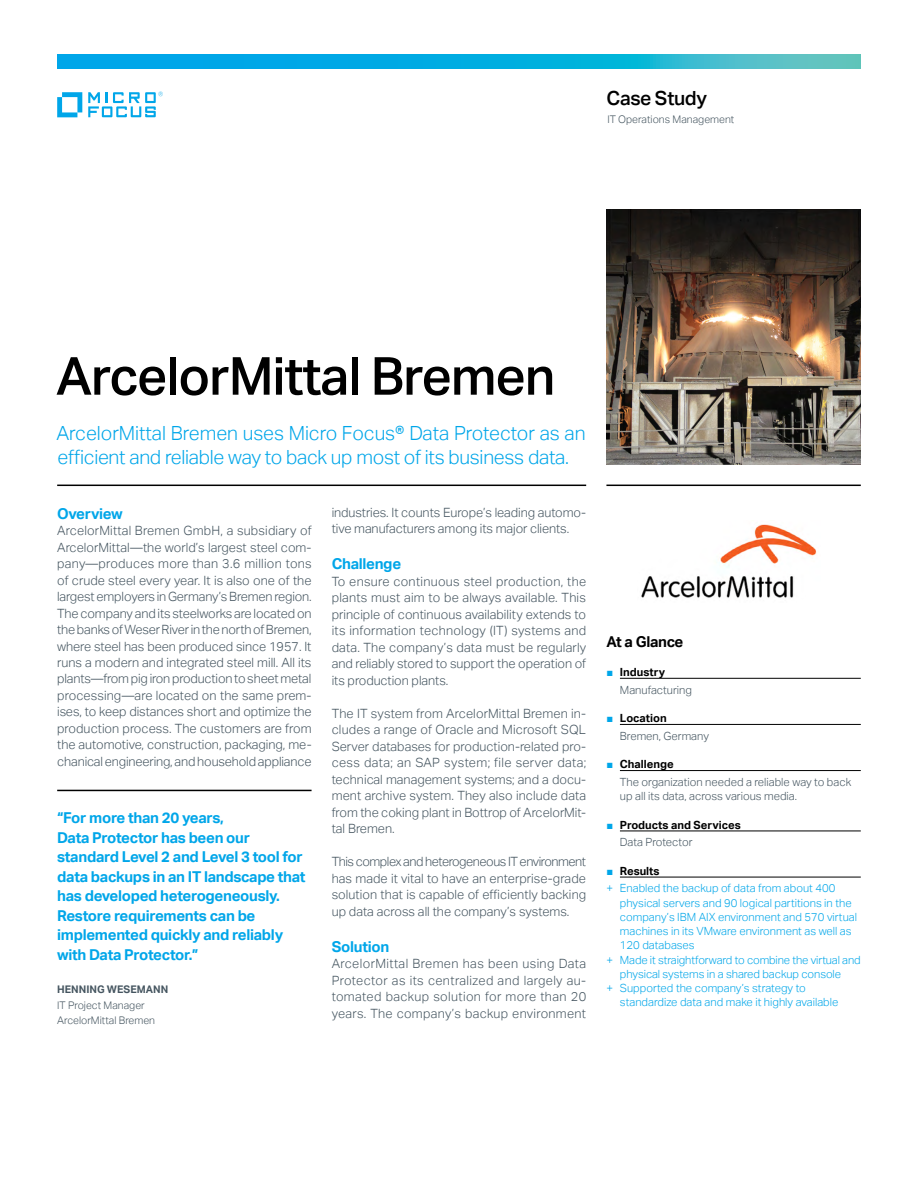
<style>
.page{position:relative;width:918px;height:1188px;background:#fff}
.page>*{position:absolute;margin:0;border:0;box-sizing:border-box;transform-origin:0 0}
.t1{font:500 52.5px "Aktiv Grotesk";letter-spacing:-.02em;color:#000}
.t2{font:300 19.5px/24px "Aktiv Grotesk";letter-spacing:-.015em;color:#00a6e9}
.t3{font:500 19.5px "Aktiv Grotesk";letter-spacing:-.02em;color:#000}
.t4{font:700 15px/19.5px "Aktiv Grotesk";letter-spacing:-.02em;color:#00a6e9}
.t5{font:700 15px "Aktiv Grotesk";letter-spacing:-.02em;color:#000}
.t6{font:300 12.75px/16.5px "Aktiv Grotesk";letter-spacing:-.005em;color:#455560;text-align:justify}
.t7{font:300 11.25px/17.7px "Aktiv Grotesk";color:#00a6e9}
.t8{font:300 11.25px/17.7px "Aktiv Grotesk";color:#455560}
.t9{font:700 11.25px/17.7px "Aktiv Grotesk";color:#000}
.t10{font:300 10.5px/14.2px "Aktiv Grotesk";color:#455560}
.t11{font:700 10.5px "Aktiv Grotesk";color:#455560}
.s1{font-family:"Arial";font-weight:400;color:#00a6e9}
.s2{font-weight:700;color:#000}
.s3{font-weight:300;color:#455560}
.s4{font-family:"Arial";font-weight:400}
</style>
<div class="page">
<hr style="left:57px;top:485px;width:529px;height:1px;background:#000">
<hr style="left:606px;top:485px;width:255px;height:1px;background:#000">
<img style="left:606px;top:210px;width:255px;height:254px">
<hr style="left:620px;top:678px;width:241px;height:1px;background:#000">
<hr style="left:620px;top:724px;width:241px;height:1px;background:#000">
<hr style="left:620px;top:770px;width:241px;height:1px;background:#000">
<hr style="left:620px;top:831px;width:241px;height:1px;background:#000">
<hr style="left:620px;top:877px;width:241px;height:1px;background:#000">
<hr style="left:57px;top:790px;width:255px;height:1px;background:#000">
<svg style="left:57px;top:92px;width:25px;height:25px"></svg>
<svg style="left:88px;top:92px;width:75px;height:25px"></svg>
<svg style="left:57px;top:54px;width:804px;height:15px;background:#14b0dc"></svg>
<img style="left:641px;top:524px;width:176px;height:74px">
<h2 class="t3" style="left:607px;top:87px;width:102px">Case Study</h2>
<p class="t10" style="left:607px;top:112px;width:129px">IT Operations Management</p>
<h1 class="t1" style="left:56px;top:346px;width:501px">ArcelorMittal Bremen</h1>
<h2 class="t2" style="left:56px;top:422px;width:531px">ArcelorMittal Bremen uses Micro Focus® Data Protector as an efficient and reliable way to back up most of its business data.</h2>
<p class="t4" style="left:57px;top:504px;width:67px">Overview</p>
<p class="t6" style="left:57px;top:522px;width:256px">ArcelorMittal Bremen GmbH, a subsidiary of ArcelorMittal—the world’s largest steel com&shy;pany—produces more than 3.6 million tons of crude steel every year. It is also one of the largest employers in Germany’s Bremen region.<br>The company and its steelworks are located on the banks of Weser River in the north of Bremen, where steel has been produced since 1957. It runs a modern and integrated steel mill. All its plants—from pig iron production to sheet metal processing—are located on the same prem&shy;ises, to keep distances short and optimize the production process. The customers are from the automotive, construction, packaging, me&shy;chanical engineering, and household appliance</p>
<p class="t4" style="left:57px;top:808px;width:250px">“For more than 20 years,<br>Data Protector has been our standard Level 2 and Level 3 tool for data backups in an IT landscape that has developed heterogeneously.<br>Restore requirements can be implemented quickly and reliably with Data Protector.”</p>
<p class="t11" style="left:57px;top:983px;width:113px">Henning Wesemann</p>
<p class="t10" style="left:57px;top:999px;width:99px">IT Project Manager<br>ArcelorMittal Bremen</p>
<p class="t6" style="left:332px;top:504px;width:256px">industries. It counts Europe’s leading automo&shy;tive manufacturers among its major clients.</p>
<p class="t4" style="left:332px;top:554px;width:71px">Challenge</p>
<p class="t6" style="left:332px;top:573px;width:256px">To ensure continuous steel production, the plants must aim to be always available. This principle of continuous availability extends to its information technology (IT) systems and data. The company’s data must be regularly and reliably stored to support the operation of its production plants.</p>
<p class="t6" style="left:332px;top:705px;width:256px">The IT system from ArcelorMittal Bremen in&shy;cludes a range of Oracle and Microsoft SQL Server databases for production-related pro&shy;cess data; an SAP system; file server data; technical management systems; and a docu&shy;ment archive system. They also include data from the coking plant in Bottrop of ArcelorMit&shy;tal Bremen.</p>
<p class="t6" style="left:332px;top:854px;width:256px">This complex and heterogeneous IT environment has made it vital to have an enterprise-grade solution that is capable of efficiently backing up data across all the company’s systems.</p>
<p class="t4" style="left:332px;top:937px;width:59px">Solution</p>
<p class="t6" style="left:332px;top:956px;width:256px">ArcelorMittal Bremen has been using Data Protector as its centralized and largely au&shy;tomated backup solution for more than 20 years. The company’s backup environment</p>
<p class="t5" style="left:606px;top:634px;width:79px">At a Glance</p>
<p class="t8" style="left:620px;top:663px;width:73px;text-indent:-14px"><span class="s1">■</span> <span class="s2">Industry<br></span>Manufacturing</p>
<p class="t8" style="left:620px;top:709px;width:91px;text-indent:-14px"><span class="s1">■</span> <span class="s2">Location<br></span>Bremen, Germany</p>
<p class="t8" style="left:620px;top:755px;width:233px;text-indent:-14px"><span class="s1">■</span> <span class="s2">Challenge<br></span>The organization needed a reliable way to back</p>
<p class="t8" style="left:620px;top:787px;width:179px">up all its data, across various media.</p>
<p class="t9" style="left:620px;top:816px;width:122px;text-indent:-14px"><span class="s1">■</span> Products and Services<br><span class="s3">Data Protector</span></p>
<p class="t7" style="left:606px;top:862px;width:230px"><span class="s4">■</span> <span class="s2">Results<br></span>+ Enabled the backup of data from about 400</p>
<p class="t7" style="left:620px;top:894px;width:233px">physical servers and 90 logical partitions in the</p>
<p class="t7" style="left:620px;top:908px;width:239px">company’s IBM AIX environment and 570 virtual</p>
<p class="t7" style="left:620px;top:922px;width:233px">machines in its VMware environment as well as</p>
<p class="t7" style="left:620px;top:937px;width:76px">120 databases</p>
<p class="t7" style="left:606px;top:951px;width:256px">+ Made it straightforward to combine the virtual and</p>
<p class="t7" style="left:620px;top:965px;width:223px">physical systems in a shared backup console</p>
<p class="t7" style="left:606px;top:979px;width:201px">+ Supported the company’s strategy to</p>
<p class="t7" style="left:620px;top:994px;width:220px">standardize data and make it highly available</p>
</div>
